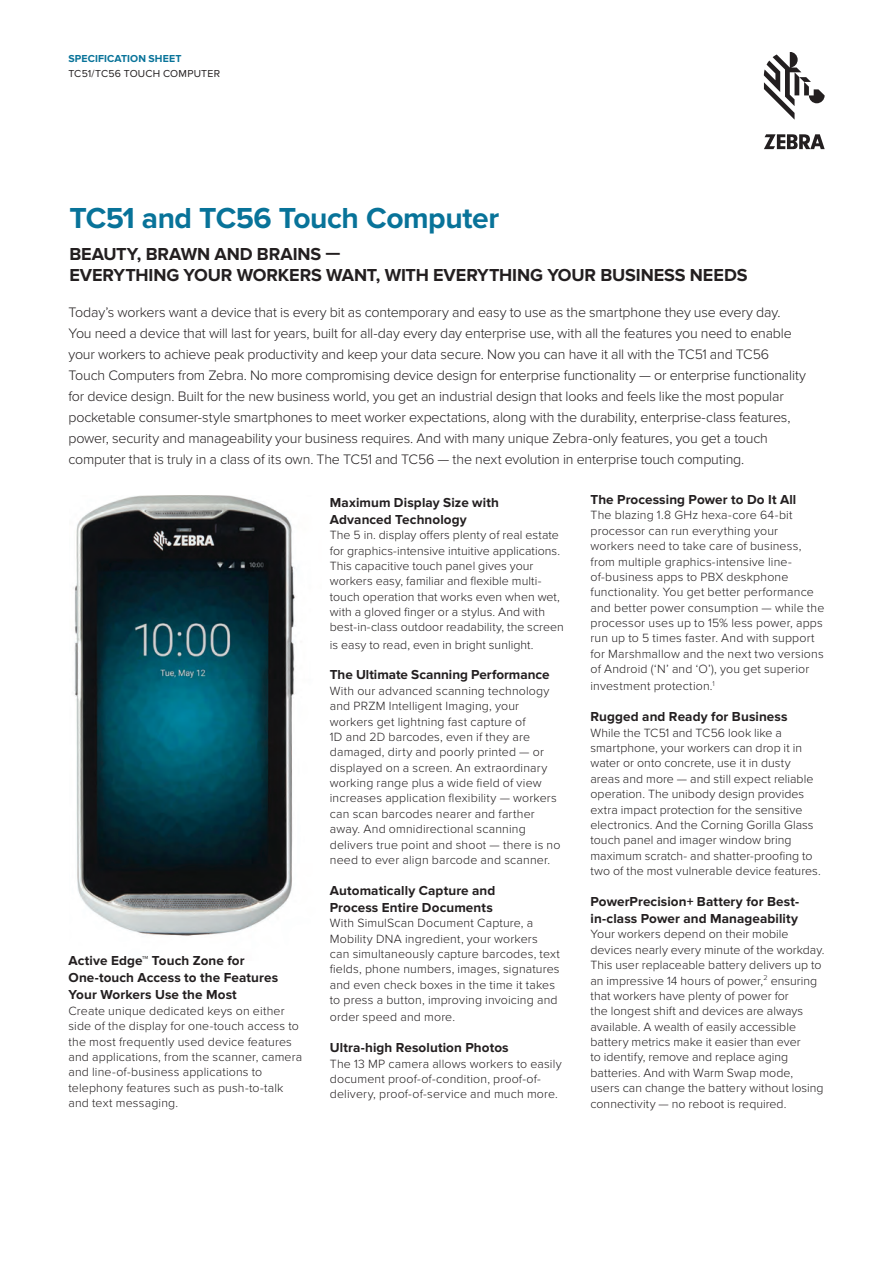
<style>
.page{position:relative;width:893px;height:1263px;background:#fff}
.page>*{position:absolute;margin:0;border:0;box-sizing:border-box;transform-origin:0 0}
.t1{font:700 30px "Proxima Nova";letter-spacing:-.015em;color:#087399}
.t2{font:700 18px/21px "Proxima Nova";letter-spacing:-.005em;color:#231f20}
.t3{font:300 14.25px/21px "Proxima Nova";letter-spacing:-.015em;color:#231f20}
.t4{font:700 13.5px/17.2px "Proxima Nova";letter-spacing:.005em;color:#231f20}
.t5{font:300 12.3px/15.3px "Proxima Nova";letter-spacing:.01em;color:#231f20}
.t6{font:10.5px "Proxima Nova";letter-spacing:.02em;color:#231f20}
.t7{font:700 10.5px "Proxima Nova";letter-spacing:.01em;color:#087399}
</style>
<div class="page">
<svg style="left:764px;top:52px;width:61px;height:68px"></svg>
<svg style="left:764px;top:134px;width:61px;height:15px"></svg>
<img style="left:74px;top:496px;width:222px;height:440px">
<p class="t7" style="left:68px;top:53px;width:114px">SPECIFICATION SHEET</p>
<p class="t6" style="left:68px;top:67px;width:153px">TC51/TC56 TOUCH COMPUTER</p>
<h1 class="t1" style="left:69px;top:201px;width:431px">TC51 and TC56 Touch Computer</h1>
<h2 class="t2" style="left:69px;top:244px;width:680px">BEAUTY, BRAWN AND BRAINS —<br>EVERYTHING YOUR WORKERS WANT, WITH EVERYTHING YOUR BUSINESS NEEDS</h2>
<p class="t3" style="left:68px;top:302px;width:739px">Today’s workers want a device that is every bit as contemporary and easy to use as the smartphone they use every day.<br>You need a device that will last for years, built for all-day every day enterprise use, with all the features you need to enable your workers to achieve peak productivity and keep your data secure. Now you can have it all with the TC51 and TC56<br>Touch Computers from Zebra. No more compromising device design for enterprise functionality — or enterprise functionality for device design. Built for the new business world, you get an industrial design that looks and feels like the most popular pocketable consumer-style smartphones to meet worker expectations, along with the durability, enterprise-class features, power, security and manageability your business requires. And with many unique Zebra-only features, you get a touch computer that is truly in a class of its own. The TC51 and TC56 — the next evolution in enterprise touch computing.</p>
<p class="t4" style="left:68px;top:952px;width:211px">Active Edge™ Touch Zone for<br>One-touch Access to the Features<br>Your Workers Use the Most</p>
<p class="t5" style="left:68px;top:1003px;width:235px">Create unique dedicated keys on either side of the display for one-touch access to the most frequently used device features and applications, from the scanner, camera and line-of-business applications to telephony features such as push-to-talk and text messaging.</p>
<p class="t4" style="left:330px;top:494px;width:171px">Maximum Display Size with<br>Advanced Technology</p>
<p class="t5" style="left:330px;top:528px;width:235px">The 5 in. display offers plenty of real estate for graphics-intensive intuitive applications.<br>This capacitive touch panel gives your workers easy, familiar and flexible multi&shy;touch operation that works even when wet, with a gloved finger or a stylus. And with best-in-class outdoor readability, the screen</p>
<p class="t5" style="left:330px;top:637px;width:205px">is easy to read, even in bright sunlight.</p>
<p class="t4" style="left:330px;top:667px;width:221px">The Ultimate Scanning Performance</p>
<p class="t5" style="left:330px;top:683px;width:232px">With our advanced scanning technology and PRZM Intelligent Imaging, your workers get lightning fast capture of<br>1D and 2D barcodes, even if they are damaged, dirty and poorly printed — or displayed on a screen. An extraordinary working range plus a wide field of view increases application flexibility — workers can scan barcodes nearer and farther away. And omnidirectional scanning delivers true point and shoot — there is no need to ever align barcode and scanner.</p>
<p class="t4" style="left:330px;top:882px;width:167px">Automatically Capture and<br>Process Entire Documents</p>
<p class="t5" style="left:330px;top:916px;width:232px">With SimulScan Document Capture, a Mobility DNA ingredient, your workers can simultaneously capture barcodes, text fields, phone numbers, images, signatures and even check boxes in the time it takes to press a button, improving invoicing and</p>
<p class="t5" style="left:330px;top:1010px;width:127px">order speed and more.</p>
<p class="t4" style="left:330px;top:1039px;width:180px">Ultra-high Resolution Photos</p>
<p class="t5" style="left:330px;top:1056px;width:233px">The 13 MP camera allows workers to easily document proof-of-condition, proof-of&shy;delivery, proof-of-service and much more.</p>
<p class="t4" style="left:590px;top:491px;width:207px">The Processing Power to Do It All</p>
<p class="t5" style="left:590px;top:508px;width:235px">The blazing 1.8 GHz hexa-core 64-bit processor can run everything your workers need to take care of business, from multiple graphics-intensive line&shy;of-business apps to PBX deskphone functionality. You get better performance and better power consumption — while the processor uses up to 15% less power, apps run up to 5 times faster. And with support for Marshmallow and the next two versions of Android (‘N’ and ‘O’), you get superior</p>
<p class="t5" style="left:590px;top:679px;width:126px">investment protection.<sup>1</sup></p>
<p class="t4" style="left:590px;top:708px;width:199px">Rugged and Ready for Business</p>
<p class="t5" style="left:590px;top:725px;width:232px">While the TC51 and TC56 look like a smartphone, your workers can drop it in water or onto concrete, use it in dusty areas and more — and still expect reliable operation. The unibody design provides extra impact protection for the sensitive electronics. And the Corning Gorilla Glass touch panel and imager window bring maximum scratch- and shatter-proofing to two of the most vulnerable device features.</p>
<p class="t4" style="left:590px;top:893px;width:210px">PowerPrecision+ Battery for Best&shy;in-class Power and Manageability</p>
<p class="t5" style="left:590px;top:927px;width:235px">Your workers depend on their mobile devices nearly every minute of the workday.<br>This user replaceable battery delivers up to an impressive 14 hours of power,<sup>2</sup> ensuring that workers have plenty of power for<br>the longest shift and devices are always available. A wealth of easily accessible battery metrics make it easier than ever<br>to identify, remove and replace aging batteries. And with Warm Swap mode, users can change the battery without losing connectivity — no reboot is required.</p>
</div>
